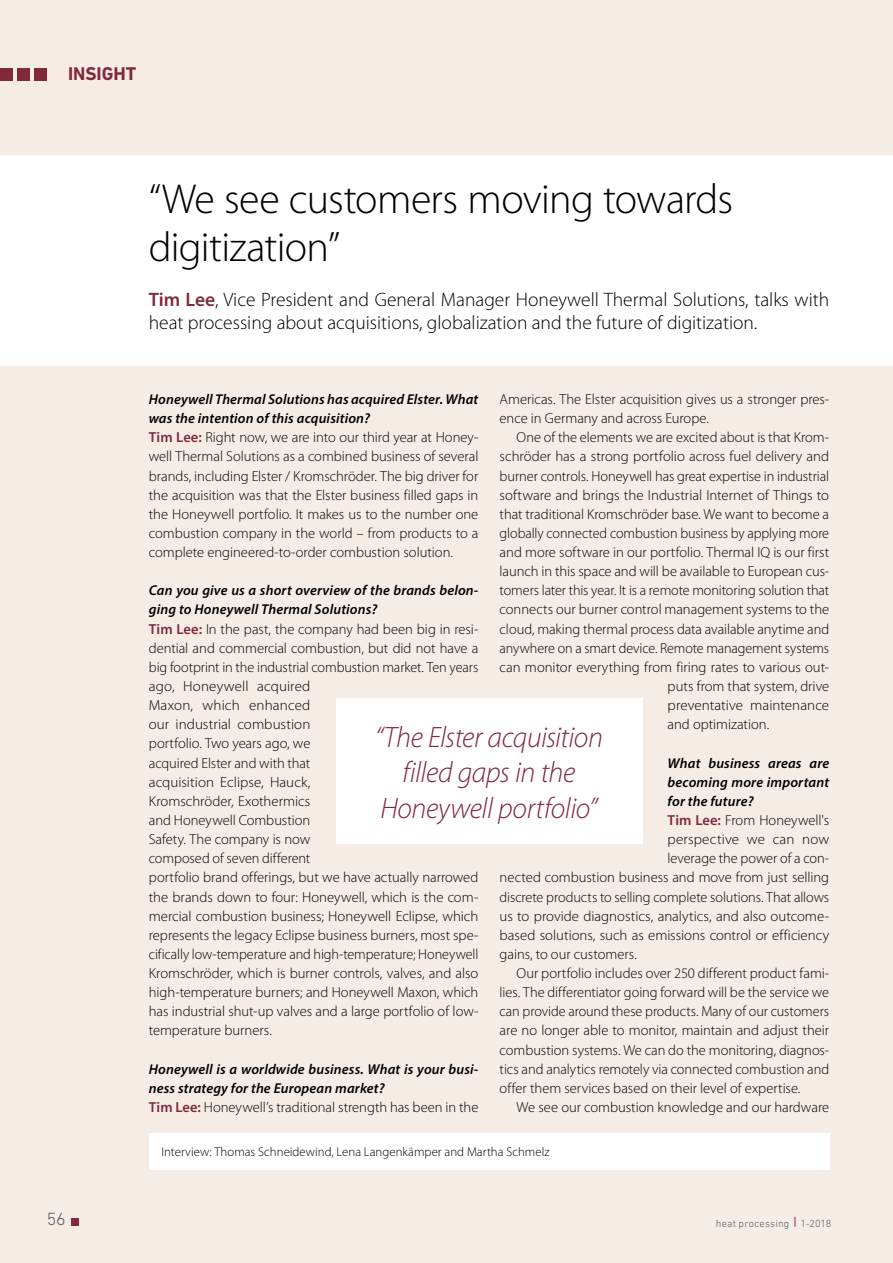
<style>
.page{position:relative;width:893px;height:1263px;background:#f6ece6}
.page>*{position:absolute;margin:0;border:0;box-sizing:border-box;transform-origin:0 0}
.T_HL_Editorial{font:300 42px/48.8px "Myriad Pro";letter-spacing:-.02em;color:#000}
.T_Nachgefragt_Zitat{font:italic 300 29.55px/35.4px "Myriad Pro";letter-spacing:-.015em;color:#812939;text-align:center}
.T_Einleitung_Intervi{font:300 19.5px/23.4px "Myriad Pro";color:#000}
.t1{font:700 18.75px "DIN Next LT Pro";color:#812939}
.t2{font:300 18px "DIN Next LT Pro";color:#565e61}
.T_Fliesstext{font:300 14.55px/19.2px "Myriad Pro";color:#000}
.T_Fliesstext_Einzug{font:300 14.55px/19.2px "Myriad Pro";letter-spacing:-.005em;color:#000;text-align:justify}
.T_Interview_Frage__I{font:italic 600 14.25px/19.2px "Myriad Pro";letter-spacing:.01em;color:#000}
.T_Fliesstext-2{font:300 12.75px "Myriad Pro";color:#000}
.t3{font:300 10.5px "DIN Next LT Pro";letter-spacing:.02em;color:#565e61}
.s1{font-weight:600;color:#812939}
</style>
<div class="page">
<div style="left:0;top:68px;width:13px;height:13px;background:#812939"></div>
<div style="left:17px;top:68px;width:13px;height:13px;background:#812939"></div>
<div style="left:34px;top:68px;width:13px;height:13px;background:#812939"></div>
<div style="left:72px;top:1218px;width:7px;height:7px;background:#812939"></div>
<div style="left:0;top:155px;width:893px;height:211px;background:#fff"></div>
<div style="left:149px;top:1133px;width:680px;height:36px;background:#fff"></div>
<div style="left:336px;top:698px;width:306px;height:146px;background:#fff"></div>
<p class="t1" style="left:68px;top:63px;width:70px">INSIGHT</p>
<p class="T_HL_Editorial" style="left:149px;top:175px;width:586px">“We see customers moving towards digitization”</p>
<p class="T_Einleitung_Intervi" style="left:149px;top:288px;width:682px"><span class="s1">Tim Lee</span>, Vice President and General Manager Honeywell Thermal Solutions, talks with heat processing about acquisitions, globalization and the future of digitization.</p>
<p class="T_Fliesstext" style="left:500px;top:390px;width:331px">Americas. The Elster acquisition gives us a stronger pres&shy;ence in Germany and across Europe.</p>
<p class="T_Fliesstext_Einzug" style="left:517px;top:428px;width:314px">One of the elements we are excited about is that Krom-</p>
<p class="T_Fliesstext_Einzug" style="left:500px;top:447px;width:331px">schröder has a strong portfolio across fuel delivery and</p>
<p class="T_Fliesstext_Einzug" style="left:500px;top:466px;width:331px">burner controls. Honeywell has great expertise in industrial</p>
<p class="T_Fliesstext_Einzug" style="left:500px;top:485px;width:331px">software and brings the Industrial Internet of Things to</p>
<p class="T_Fliesstext_Einzug" style="left:500px;top:505px;width:331px">that traditional Kromschröder base. We want to become a</p>
<p class="T_Fliesstext_Einzug" style="left:500px;top:524px;width:331px">globally connected combustion business by applying more</p>
<p class="T_Fliesstext_Einzug" style="left:500px;top:543px;width:331px">and more software in our portfolio. Thermal IQ is our first</p>
<p class="T_Fliesstext_Einzug" style="left:500px;top:562px;width:331px">launch in this space and will be available to European cus-</p>
<p class="T_Fliesstext_Einzug" style="left:500px;top:581px;width:331px">tomers later this year. It is a remote monitoring solution that</p>
<p class="T_Fliesstext_Einzug" style="left:500px;top:600px;width:331px">connects our burner control management systems to the</p>
<p class="T_Fliesstext_Einzug" style="left:500px;top:619px;width:331px">cloud, making thermal process data available anytime and</p>
<p class="T_Fliesstext_Einzug" style="left:500px;top:638px;width:331px">anywhere on a smart device. Remote management systems</p>
<p class="T_Fliesstext_Einzug" style="left:500px;top:658px;width:331px">can monitor everything from firing rates to various out-</p>
<p class="T_Fliesstext_Einzug" style="left:668px;top:677px;width:163px">puts from that system, drive</p>
<p class="T_Fliesstext_Einzug" style="left:668px;top:696px;width:163px">preventative maintenance</p>
<p class="T_Fliesstext_Einzug" style="left:668px;top:715px;width:103px">and optimization.</p>
<p class="T_Interview_Frage__I" style="left:668px;top:753px;width:163px;text-align:justify">What business areas are becoming more important for the future?</p>
<p class="T_Fliesstext" style="left:668px;top:811px;width:163px"><span class="s1">Tim Lee:</span> From Honeywell's</p>
<p class="T_Fliesstext" style="left:668px;top:830px;width:163px">perspective we can now</p>
<p class="T_Fliesstext" style="left:668px;top:849px;width:163px">leverage the power of a con-</p>
<p class="T_Fliesstext" style="left:500px;top:868px;width:331px">nected combustion business and move from just selling</p>
<p class="T_Fliesstext" style="left:500px;top:887px;width:331px">discrete products to selling complete solutions. That allows</p>
<p class="T_Fliesstext" style="left:500px;top:906px;width:331px">us to provide diagnostics, analytics, and also outcome-</p>
<p class="T_Fliesstext" style="left:500px;top:925px;width:331px">based solutions, such as emissions control or efficiency</p>
<p class="T_Fliesstext" style="left:500px;top:945px;width:139px">gains, to our customers.</p>
<p class="T_Fliesstext_Einzug" style="left:500px;top:964px;width:331px;text-indent:17px">Our portfolio includes over 250 different product fami&shy;lies. The differentiator going forward will be the service we can provide around these products. Many of our customers are no longer able to monitor, maintain and adjust their combustion systems. We can do the monitoring, diagnos&shy;tics and analytics remotely via connected combustion and offer them services based on their level of expertise.</p>
<p class="T_Fliesstext_Einzug" style="left:517px;top:1098px;width:314px">We see our combustion knowledge and our hardware</p>
<p class="T_Fliesstext-2" style="left:162px;top:1145px;width:390px">Interview: Thomas Schneidewind, Lena Langenkämper and Martha Schmelz</p>
<p class="T_Interview_Frage__I" style="left:149px;top:389px;width:331px">Honeywell Thermal Solutions has acquired Elster. What was the intention of this acquisition?</p>
<p class="T_Fliesstext" style="left:149px;top:428px;width:331px;text-align:justify"><span class="s1">Tim Lee:</span> Right now, we are into our third year at Honey&shy;well Thermal Solutions as a combined business of several brands, including Elster / Kromschröder. The big driver for the acquisition was that the Elster business filled gaps in the Honeywell portfolio. It makes us to the number one combustion company in the world – from products to a complete engineered-to-order combustion solution.</p>
<p class="T_Interview_Frage__I" style="left:149px;top:581px;width:331px">Can you give us a short overview of the brands belon&shy;ging to Honeywell Thermal Solutions?</p>
<p class="T_Fliesstext" style="left:149px;top:619px;width:331px"><span class="s1">Tim Lee:</span> In the past, the company had been big in resi&shy;dential and commercial combustion, but did not have a big footprint in the industrial combustion market. Ten years ago, Honeywell acquired<br>Maxon, which enhanced<br>our industrial combustion<br>portfolio. Two years ago, we<br>acquired Elster and with that<br>acquisition Eclipse, Hauck,<br>Kromschröder, Exothermics<br>and Honeywell Combustion<br>Safety. The company is now<br>composed of seven different<br>portfolio brand offerings, but we have actually narrowed the brands down to four: Honeywell, which is the com&shy;mercial combustion business; Honeywell Eclipse, which represents the legacy Eclipse business burners, most spe&shy;cifically low-temperature and high-temperature; Honeywell Kromschröder, which is burner controls, valves, and also high-temperature burners; and Honeywell Maxon, which has industrial shut-up valves and a large portfolio of low&shy;temperature burners.</p>
<p class="T_Interview_Frage__I" style="left:149px;top:1059px;width:331px">Honeywell is a worldwide business. What is your busi&shy;ness strategy for the European market?</p>
<p class="T_Fliesstext" style="left:149px;top:1098px;width:331px"><span class="s1">Tim Lee:</span> Honeywell’s traditional strength has been in the</p>
<p class="T_Nachgefragt_Zitat" style="left:375px;top:720px;width:229px">“The Elster acquisition filled gaps in the<br>Honeywell portfolio”</p>
<p class="t2" style="left:47px;top:1209px;width:21px">56</p>
<p class="t3" style="left:716px;top:1217px;width:117px">heat processing 1-2018</p>
</div>
